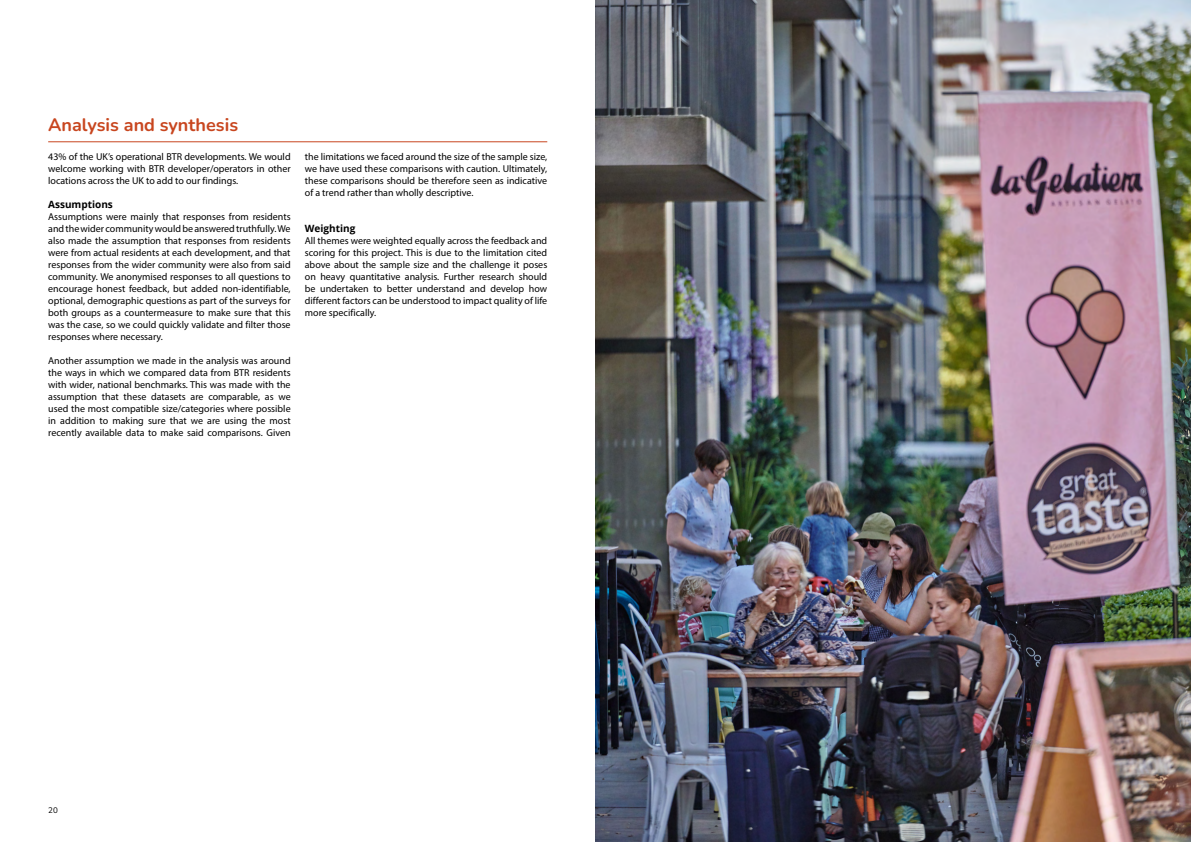
<style>
.page{position:relative;width:1191px;height:842px;background:#fff}
.page>*{position:absolute;margin:0;border:0;box-sizing:border-box;transform-origin:0 0}
.t1{font:700 18px "Nunito";color:#c8461f}
.t2{font:10px/12px "Myriad Pro";color:#000;text-align:justify}
.t3{font:700 10px "Open Sans";color:#000}
.t4{font:8px "Nunito";color:#000}
</style>
<div class="page">
<img style="left:595px;top:0;width:596px;height:842px">
<hr style="left:48px;top:142px;width:499px;height:1px;background:#c8461f">
<h1 class="t1" style="left:48px;top:112px;width:191px">Analysis and synthesis</h1>
<p class="t2" style="left:48px;top:151px;width:244px">43% of the UK’s operational BTR developments. We would welcome working with BTR developer/operators in other locations across the UK to add to our findings.</p>
<p class="t3" style="left:48px;top:197px;width:66px">Assumptions</p>
<p class="t2" style="left:48px;top:211px;width:244px">Assumptions were mainly that responses from residents and the wider community would be answered truthfully. We also made the assumption that responses from residents were from actual residents at each development, and that responses from the wider community were also from said community. We anonymised responses to all questions to encourage honest feedback, but added non-identifiable, optional, demographic questions as part of the surveys for both groups as a countermeasure to make sure that this was the case, so we could quickly validate and filter those responses where necessary.</p>
<p class="t2" style="left:48px;top:355px;width:244px">Another assumption we made in the analysis was around the ways in which we compared data from BTR residents with wider, national benchmarks. This was made with the assumption that these datasets are comparable, as we used the most compatible size/categories where possible in addition to making sure that we are using the most recently available data to make said comparisons. Given</p>
<p class="t2" style="left:305px;top:151px;width:244px">the limitations we faced around the size of the sample size, we have used these comparisons with caution. Ultimately, these comparisons should be therefore seen as indicative of a trend rather than wholly descriptive.</p>
<p class="t3" style="left:305px;top:221px;width:52px">Weighting</p>
<p class="t2" style="left:305px;top:235px;width:244px">All themes were weighted equally across the feedback and scoring for this project. This is due to the limitation cited above about the sample size and the challenge it poses on heavy quantitative analysis. Further research should be undertaken to better understand and develop how different factors can be understood to impact quality of life more specifically.</p>
<p class="t4" style="left:48px;top:804px;width:11px">20</p>
</div>
